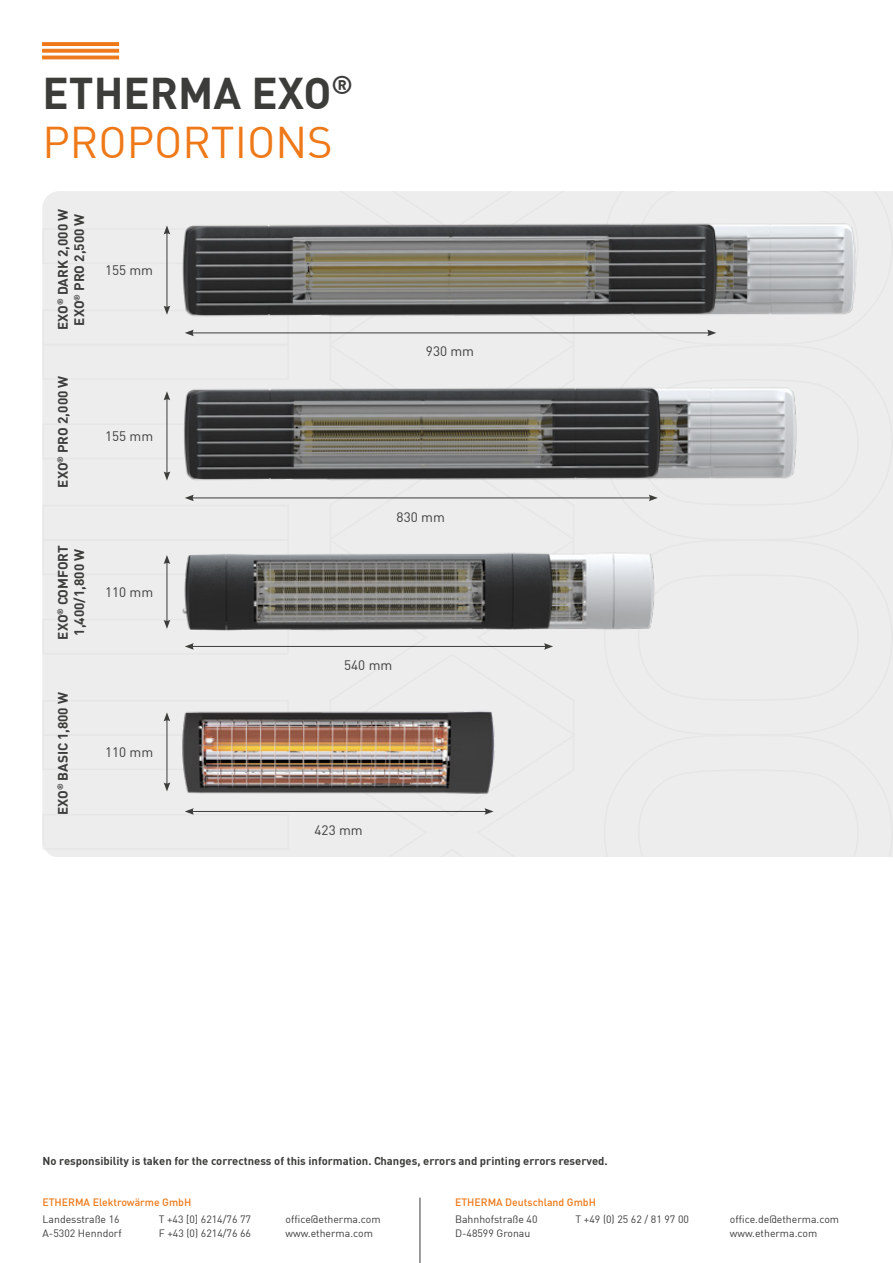
<style>
.page{position:relative;width:893px;height:1263px;background:#fff}
.page>*{position:absolute;margin:0;border:0;box-sizing:border-box;transform-origin:0 0}
.t1{font:43.5px/49.5px "DIN";color:#ef7918}
.t2{font:700 13.5px/16.5px "DIN";color:#3c3c3b;text-align:center}
.t3{font:13.5px "DIN";color:#3c3c3b}
.t4{font:700 11.25px "DIN";color:#3c3c3b}
.t5{font:10.5px/14.2px "DIN";color:#3c3c3b}
.t6{font:500 10.5px "DIN";color:#ef7918}
.s1{font-weight:700;color:#3c3c3b}
</style>
<div class="page">
<hr style="left:420px;top:1197px;width:1px;height:66px;background:#3c3c3b">
<div style="left:42px;top:191px;width:851px;height:151px;background:#ededed"></div>
<div style="left:42px;top:342px;width:851px;height:196px;background:#ededed"></div>
<div style="left:42px;top:538px;width:851px;height:195px;background:#ededed"></div>
<div style="left:42px;top:733px;width:851px;height:124px;background:#ededed"></div>
<img style="left:740px;top:215px;width:125px;height:109px">
<img style="left:179px;top:215px;width:561px;height:109px">
<img style="left:713px;top:379px;width:86px;height:109px">
<img style="left:553px;top:543px;width:105px;height:99px">
<img style="left:179px;top:379px;width:534px;height:109px">
<img style="left:180px;top:543px;width:373px;height:99px">
<img style="left:151px;top:703px;width:369px;height:105px">
<hr style="left:191px;top:333px;width:519px;height:1px;background:#3c3c3b">
<svg style="left:185px;top:330px;width:9px;height:6px"></svg>
<svg style="left:707px;top:330px;width:9px;height:6px"></svg>
<hr style="left:167px;top:232px;width:1px;height:76px;background:#3c3c3b">
<svg style="left:164px;top:225px;width:6px;height:9px"></svg>
<svg style="left:164px;top:306px;width:6px;height:9px"></svg>
<hr style="left:167px;top:398px;width:1px;height:76px;background:#3c3c3b">
<svg style="left:164px;top:391px;width:6px;height:9px"></svg>
<svg style="left:164px;top:471px;width:6px;height:10px"></svg>
<hr style="left:167px;top:562px;width:1px;height:60px;background:#3c3c3b">
<svg style="left:164px;top:555px;width:6px;height:9px"></svg>
<svg style="left:164px;top:620px;width:6px;height:9px"></svg>
<hr style="left:167px;top:719px;width:1px;height:66px;background:#3c3c3b">
<svg style="left:164px;top:712px;width:6px;height:9px"></svg>
<svg style="left:164px;top:782px;width:6px;height:9px"></svg>
<hr style="left:191px;top:498px;width:460px;height:1px;background:#3c3c3b">
<svg style="left:185px;top:495px;width:9px;height:6px"></svg>
<svg style="left:649px;top:495px;width:9px;height:6px"></svg>
<hr style="left:191px;top:646px;width:355px;height:1px;background:#3c3c3b">
<svg style="left:185px;top:643px;width:9px;height:7px"></svg>
<svg style="left:544px;top:643px;width:9px;height:7px"></svg>
<hr style="left:191px;top:811px;width:296px;height:1px;background:#3c3c3b">
<svg style="left:185px;top:808px;width:9px;height:7px"></svg>
<svg style="left:484px;top:808px;width:10px;height:7px"></svg>
<hr style="left:43px;top:43px;width:76px;height:3px;background:#ef7918">
<hr style="left:43px;top:56px;width:76px;height:3px;background:#ef7918">
<div style="left:43px;top:49px;width:76px;height:3px;background:#ef7918;border:1px solid #ef7918"></div>
<h1 class="t1" style="left:43px;top:67px;width:312px"><span class="s1">ETHERMA EXO</span><sup>®<br></sup>PROPORTIONS</h1>
<p class="t2" style="left:54px;top:330px;width:123px;rotate:-90deg">EXO<sup>®</sup> DARK 2,000 W<br>EXO<sup>®</sup> PRO 2,500 W</p>
<p class="t2" style="left:54px;top:488px;width:113px;rotate:-90deg">EXO<sup>®</sup> PRO 2,000 W</p>
<p class="t3" style="left:105px;top:262px;width:50px">155 mm</p>
<p class="t3" style="left:105px;top:428px;width:50px">155 mm</p>
<p class="t2" style="left:54px;top:640px;width:96px;text-align:left;rotate:-90deg">EXO<sup>®</sup> COMFORT<br>1,400/1,800 W</p>
<p class="t3" style="left:105px;top:584px;width:50px">110 mm</p>
<p class="t2" style="left:54px;top:815px;width:125px;rotate:-90deg">EXO<sup>®</sup> BASIC 1,800 W</p>
<p class="t3" style="left:105px;top:744px;width:50px">110 mm</p>
<p class="t3" style="left:426px;top:343px;width:50px">930 mm</p>
<p class="t3" style="left:397px;top:508px;width:50px">830 mm</p>
<p class="t3" style="left:344px;top:657px;width:50px">540 mm</p>
<p class="t3" style="left:315px;top:822px;width:50px">423 mm</p>
<p class="t4" style="left:43px;top:1153px;width:567px">No responsibility is taken for the correctness of this information. Changes, errors and printing errors reserved.</p>
<p class="t6" style="left:455px;top:1195px;width:142px">ETHERMA Deutschland GmbH</p>
<p class="t5" style="left:576px;top:1211px;width:115px">T +49 (0) 25 62 / 81 97 00</p>
<p class="t6" style="left:42px;top:1195px;width:150px">ETHERMA Elektrowärme GmbH</p>
<p class="t5" style="left:43px;top:1211px;width:81px">Landesstraße 16<br>A-5302 Henndorf</p>
<p class="t5" style="left:159px;top:1211px;width:94px">T +43 [0] 6214/76 77<br>F +43 (0) 6214/76 66</p>
<p class="t5" style="left:730px;top:1211px;width:111px">office.de@etherma.com www.etherma.com</p>
<p class="t5" style="left:286px;top:1211px;width:97px">office@etherma.com www.etherma.com</p>
<p class="t5" style="left:455px;top:1211px;width:84px">Bahnhofstraße 40<br>D-48599 Gronau</p>
</div>
